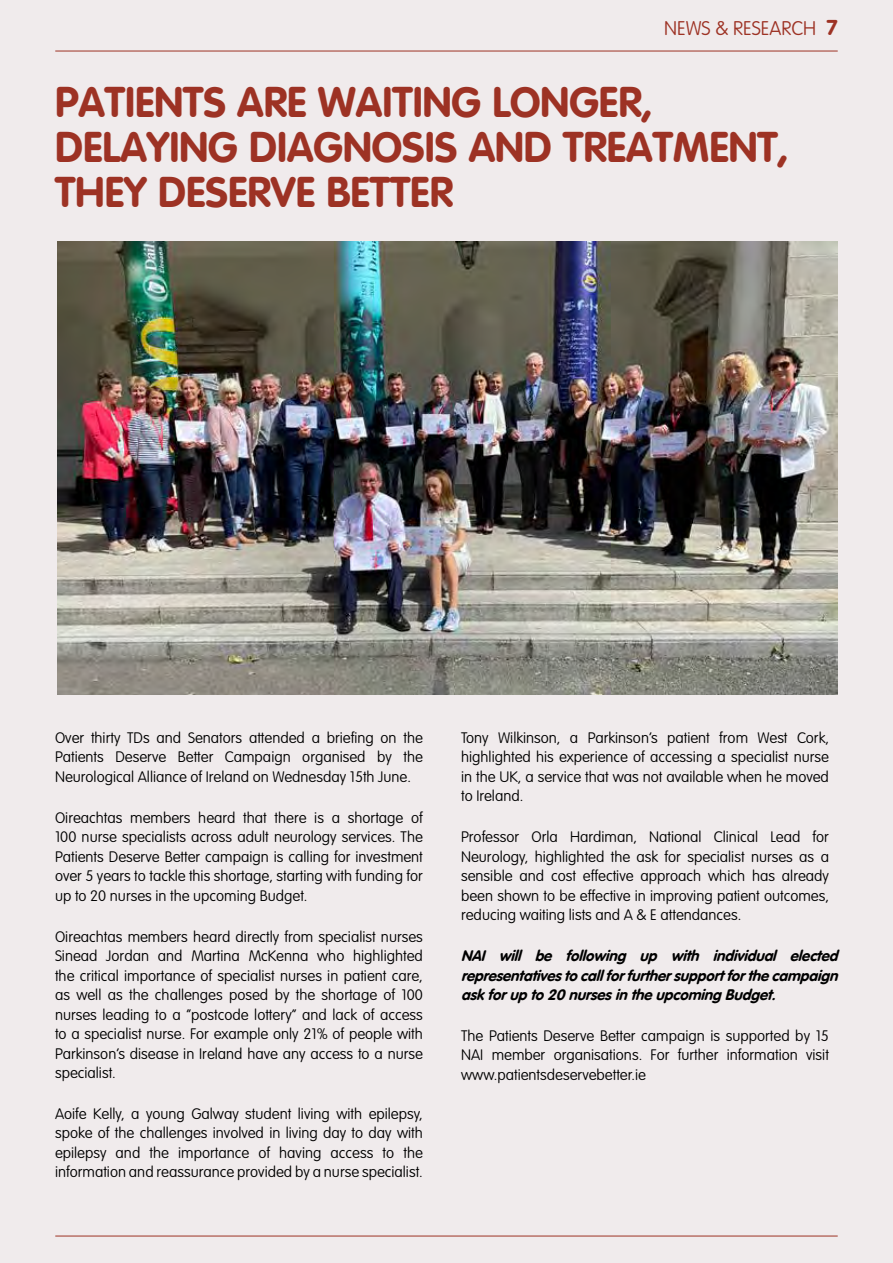
<style>
.page{position:relative;width:893px;height:1263px;background:#f0ebec}
.page>*{position:absolute;margin:0;border:0;box-sizing:border-box;transform-origin:0 0}
.t1{font:42px/45px "VAG Rounded Bold";color:#9d3224}
.t2{font:100 19.5px "VAG Rounded Std";color:#9d3224}
.t3{font:100 15px/19.5px "VAG Rounded Std";color:#000;text-align:justify}
.t4{font:italic 15px/19.5px "VAG Rounded Bold";color:#000;text-align:justify}
.s1{font-family:"VAG Rounded Bold";font-weight:400;font-size:21px}
</style>
<div class="page">
<hr style="left:55px;top:1236px;width:783px;height:1px;background:#9d3224">
<hr style="left:55px;top:51px;width:783px;height:1px;background:#9d3224">
<img style="left:58px;top:241px;width:780px;height:453px">
<h2 class="t2" style="left:664px;top:17px;width:175px">NEWS &amp; RESEARCH <span class="s1">7</span></h2>
<h1 class="t1" style="left:55px;top:80px;width:735px">PATIENTS ARE WAITING LONGER,<br>DELAYING DIAGNOSIS AND TREATMENT,<br>THEY DESERVE BETTER</h1>
<p class="t3" style="left:55px;top:728px;width:369px">Over thirty TDs and Senators attended a briefing on the Patients Deserve Better Campaign organised by the Neurological Alliance of Ireland on Wednesday 15th June.</p>
<p class="t3" style="left:55px;top:808px;width:369px">Oireachtas members heard that there is a shortage of 100 nurse specialists across adult neurology services. The Patients Deserve Better campaign is calling for investment over 5 years to tackle this shortage, starting with funding for up to 20 nurses in the upcoming Budget.</p>
<p class="t3" style="left:55px;top:927px;width:369px">Oireachtas members heard directly from specialist nurses Sinead Jordan and Martina McKenna who highlighted the critical importance of specialist nurses in patient care, as well as the challenges posed by the shortage of 100 nurses leading to a “postcode lottery” and lack of access to a specialist nurse. For example only 21% of people with Parkinson’s disease in Ireland have any access to a nurse specialist.</p>
<p class="t3" style="left:55px;top:1104px;width:369px">Aoife Kelly, a young Galway student living with epilepsy, spoke of the challenges involved in living day to day with epilepsy and the importance of having access to the information and reassurance provided by a nurse specialist.</p>
<p class="t3" style="left:461px;top:728px;width:369px">Tony Wilkinson, a Parkinson’s patient from West Cork, highlighted his experience of accessing a specialist nurse in the UK, a service that was not available when he moved to Ireland.</p>
<p class="t3" style="left:461px;top:828px;width:369px">Professor Orla Hardiman, National Clinical Lead for Neurology, highlighted the ask for specialist nurses as a sensible and cost effective approach which has already been shown to be effective in improving patient outcomes, reducing waiting lists and A &amp; E attendances.</p>
<p class="t4" style="left:461px;top:946px;width:382px">NAI will be following up with individual elected representativestocallforfurthersupportforthecampaign askforupto20nursesintheupcomingBudget.</p>
<p class="t3" style="left:461px;top:1026px;width:369px">The Patients Deserve Better campaign is supported by 15<br>NAI member organisations. For further information visit www.patientsdeservebetter.ie</p>
</div>
